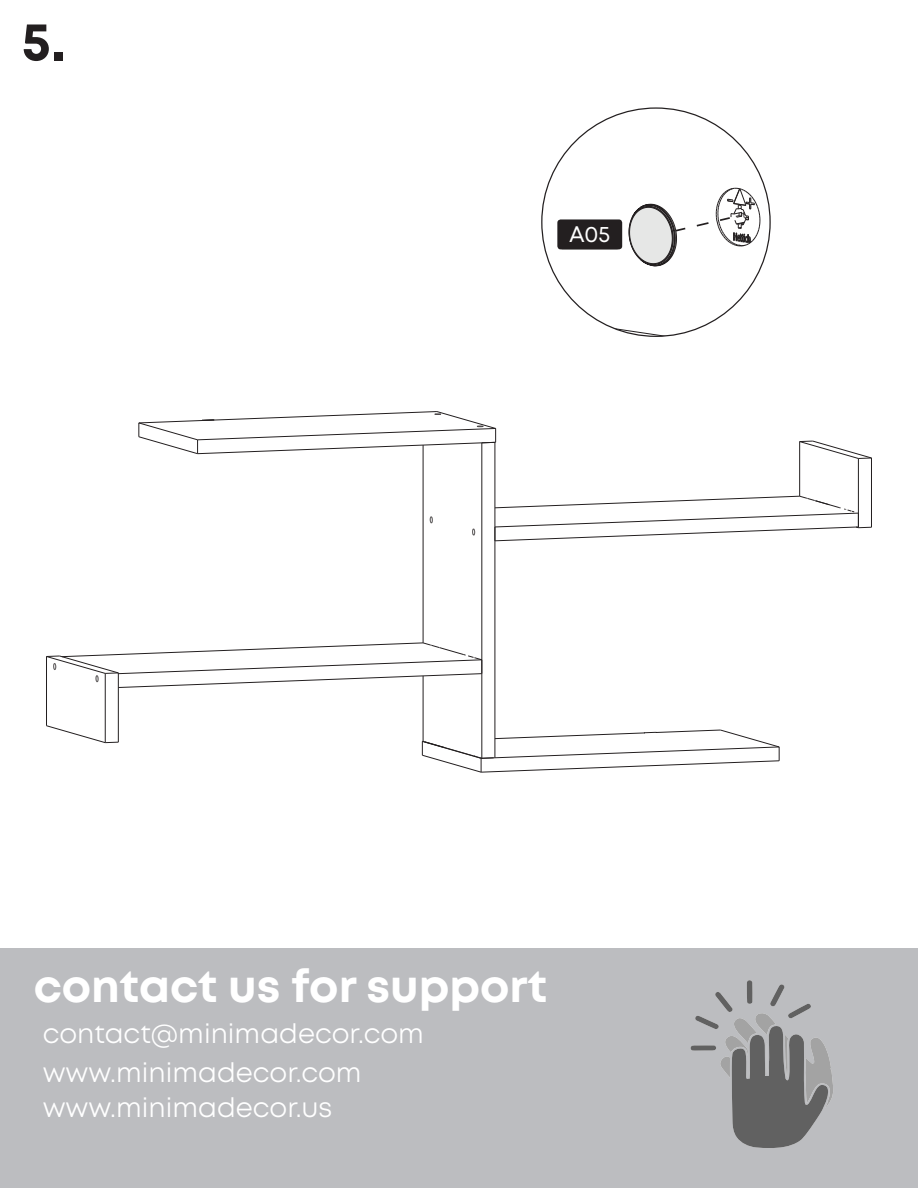
<style>
.page{position:relative;width:918px;height:1188px;background:#fff}
.page>*{position:absolute;margin:0;border:0;box-sizing:border-box;transform-origin:0 0}
.t1{font:700 54px "Mont";color:#231f20}
.t2{font:700 45px "Mont";color:#fff}
.t3{font:27px "Mont";color:#fff}
.t4{font:26.25px "Mont";color:#fff}
.t5{font:22.5px "Mont";color:#fff}
</style>
<div class="page">
<hr style="left:858px;top:458px;width:1px;height:55px;background:#231f20">
<svg style="left:799px;top:440px;width:73px;height:19px"></svg>
<hr style="left:871px;top:458px;width:1px;height:69px;background:#231f20">
<hr style="left:799px;top:442px;width:1px;height:54px;background:#231f20">
<svg style="left:494px;top:496px;width:378px;height:45px"></svg>
<hr style="left:482px;top:443px;width:1px;height:217px;background:#231f20">
<hr style="left:482px;top:674px;width:1px;height:84px;background:#231f20">
<svg style="left:472px;top:529px;width:3px;height:7px"></svg>
<svg style="left:430px;top:516px;width:3px;height:8px"></svg>
<hr style="left:495px;top:442px;width:1px;height:316px;background:#231f20">
<hr style="left:423px;top:445px;width:1px;height:198px;background:#231f20">
<hr style="left:423px;top:676px;width:1px;height:65px;background:#231f20">
<svg style="left:422px;top:729px;width:358px;height:44px"></svg>
<svg style="left:138px;top:411px;width:358px;height:43px"></svg>
<hr style="left:105px;top:673px;width:1px;height:70px;background:#231f20">
<svg style="left:47px;top:642px;width:436px;height:46px"></svg>
<hr style="left:118px;top:673px;width:1px;height:69px;background:#231f20">
<hr style="left:46px;top:656px;width:1px;height:70px;background:#231f20">
<svg style="left:46px;top:725px;width:73px;height:18px"></svg>
<div style="left:0;top:948px;width:918px;height:240px;background:#bcbdc0"></div>
<svg style="left:690px;top:980px;width:143px;height:168px"></svg>
<div style="left:769px;top:1061px;width:13px;height:31px;background:#616161"></div>
<div style="left:750px;top:1057px;width:12px;height:33px;background:#616161"></div>
<div style="left:760px;top:1078px;width:16px;height:10px;background:#616161"></div>
<div style="left:758px;top:1069px;width:7px;height:13px;background:#616161"></div>
<div style="left:759px;top:1076px;width:13px;height:7px;background:#616161"></div>
<svg style="left:584px;top:312px;width:143px;height:24px"></svg>
<svg style="left:629px;top:204px;width:57px;height:62px"></svg>
<svg style="left:696px;top:188px;width:65px;height:59px"></svg>
<div style="left:557px;top:219px;width:65px;height:30px;background:#231f20;border-radius:3px"></div>
<p class="t1" style="left:22px;top:6px;width:46px">5.</p>
<p class="t4" style="left:567px;top:218px;width:49px">A06</p>
<p class="t5" style="left:569px;top:220px;width:43px">A05</p>
<p class="t2" style="left:34px;top:957px;width:515px">contact us for support</p>
<p class="t3" style="left:43px;top:1017px;width:383px">contact@minimadecor.com</p>
<p class="t3" style="left:43px;top:1056px;width:320px">www.minimadecor.com</p>
<p class="t3" style="left:43px;top:1090px;width:291px">www.minimadecor.us</p>
</div>
